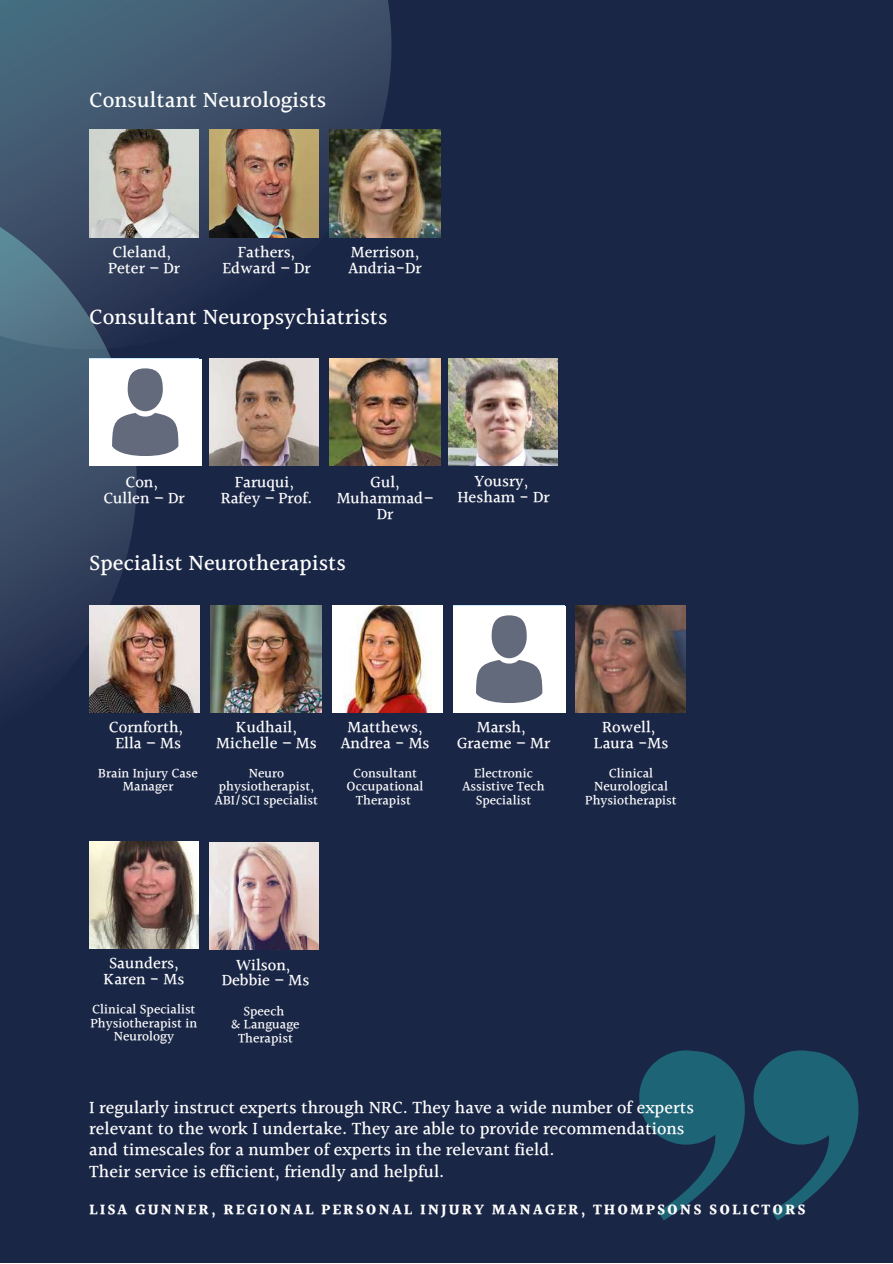
<style>
.page{position:relative;width:893px;height:1264px;background:#fff}
.page>*{position:absolute;margin:0;border:0;box-sizing:border-box;transform-origin:0 0}
.t1{font:500 22.5px "Halant";letter-spacing:.005em;color:#fff}
.t2{font:500 18px/21.3px "Halant";color:#fff}
.t3{font:500 16.5px/15.8px "Halant";color:#fff;text-align:center}
.t4{font:700 15px "Halant";letter-spacing:.13em;color:#fff}
.t5{font:500 13.5px/13.5px "Halant";color:#fff;text-align:center}
</style>
<div class="page">
<div style="left:0;top:0;width:892px;height:1262px;background:#1a2646"></div>
<svg style="left:0;top:459px;width:247px;height:433px"></svg>
<svg style="left:0;top:0;width:501px;height:459px"></svg>
<img style="left:209px;top:359px;width:110px;height:107px">
<img style="left:330px;top:359px;width:110px;height:106px">
<img style="left:89px;top:841px;width:109px;height:107px">
<svg style="left:753px;top:1050px;width:105px;height:170px"></svg>
<svg style="left:639px;top:1050px;width:105px;height:170px"></svg>
<img style="left:89px;top:130px;width:109px;height:108px">
<img style="left:209px;top:130px;width:110px;height:108px">
<img style="left:330px;top:130px;width:110px;height:108px">
<img style="left:210px;top:842px;width:109px;height:107px">
<img style="left:332px;top:606px;width:110px;height:106px">
<img style="left:211px;top:606px;width:110px;height:106px">
<img style="left:89px;top:606px;width:111px;height:106px">
<img style="left:575px;top:606px;width:110px;height:106px">
<img style="left:449px;top:359px;width:109px;height:107px">
<div style="left:453px;top:606px;width:112px;height:106px;background:#fff"></div>
<div style="left:491px;top:615px;width:35px;height:43px;background:#636a7b;border-radius:50%"></div>
<svg style="left:476px;top:660px;width:67px;height:43px;background:#7c8290"></svg>
<div style="left:89px;top:359px;width:113px;height:107px;background:#fff"></div>
<div style="left:128px;top:368px;width:35px;height:43px;background:#636a7b;border-radius:50%"></div>
<svg style="left:112px;top:413px;width:67px;height:43px;background:#7c8290"></svg>
<h1 class="t1" style="left:89px;top:84px;width:238px">Consultant Neurologists</h1>
<p class="t3" style="left:108px;top:245px;width:73px;text-align:left">Cleland,<br>Peter – Dr</p>
<p class="t3" style="left:222px;top:245px;width:90px">Fathers,<br>Edward – Dr</p>
<p class="t3" style="left:348px;top:245px;width:75px;text-align:left">Merrison,<br>Andria-Dr</p>
<h1 class="t1" style="left:89px;top:301px;width:300px">Consultant Neuropsychiatrists</h1>
<p class="t3" style="left:103px;top:475px;width:83px">Con,<br>Cullen – Dr</p>
<p class="t3" style="left:221px;top:475px;width:93px">Faruqui,<br>Rafey – Prof.</p>
<p class="t3" style="left:337px;top:475px;width:98px">Gul,<br>Muhammad–<br>Dr</p>
<h1 class="t1" style="left:89px;top:546px;width:258px">Specialist Neurotherapists</h1>
<p class="t3" style="left:457px;top:474px;width:94px">Yousry,<br>Hesham - Dr</p>
<p class="t3" style="left:109px;top:720px;width:76px">Cornforth,<br>Ella – Ms</p>
<p class="t5" style="left:98px;top:767px;width:101px">Brain Injury Case<br>Manager</p>
<p class="t3" style="left:216px;top:720px;width:102px">Kudhail,<br>Michelle – Ms</p>
<p class="t5" style="left:215px;top:767px;width:105px">Neuro physiotherapist,<br>ABI/SCI specialist</p>
<p class="t3" style="left:340px;top:720px;width:90px">Matthews,<br>Andrea - Ms</p>
<p class="t5" style="left:346px;top:767px;width:78px">Consultant<br>Occupational<br>Therapist</p>
<p class="t3" style="left:457px;top:720px;width:95px">Marsh,<br>Graeme – Mr</p>
<p class="t5" style="left:462px;top:767px;width:84px">Electronic<br>Assistive Tech<br>Specialist</p>
<p class="t3" style="left:593px;top:720px;width:76px">Rowell,<br>Laura -Ms</p>
<p class="t5" style="left:585px;top:767px;width:93px">Clinical<br>Neurological<br>Physiotherapist</p>
<p class="t3" style="left:103px;top:956px;width:82px">Saunders,<br>Karen - Ms</p>
<p class="t5" style="left:91px;top:1003px;width:108px">Clinical Specialist<br>Physiotherapist in<br>Neurology</p>
<p class="t3" style="left:222px;top:957px;width:89px">Wilson,<br>Debbie – Ms</p>
<p class="t5" style="left:231px;top:1004px;width:70px">Speech<br>&amp; Language<br>Therapist</p>
<p class="t2" style="left:89px;top:1097px;width:606px">I regularly instruct experts through NRC. They have a wide number of experts relevant to the work I undertake. They are able to provide recommendations and timescales for a number of experts in the relevant field.<br>Their service is efficient, friendly and helpful.</p>
<p class="t4" style="left:89px;top:1198px;width:718px">LISA GUNNER, REGIONAL PERSONAL INJURY MANAGER, THOMPSONS SOLICTORS</p>
</div>
